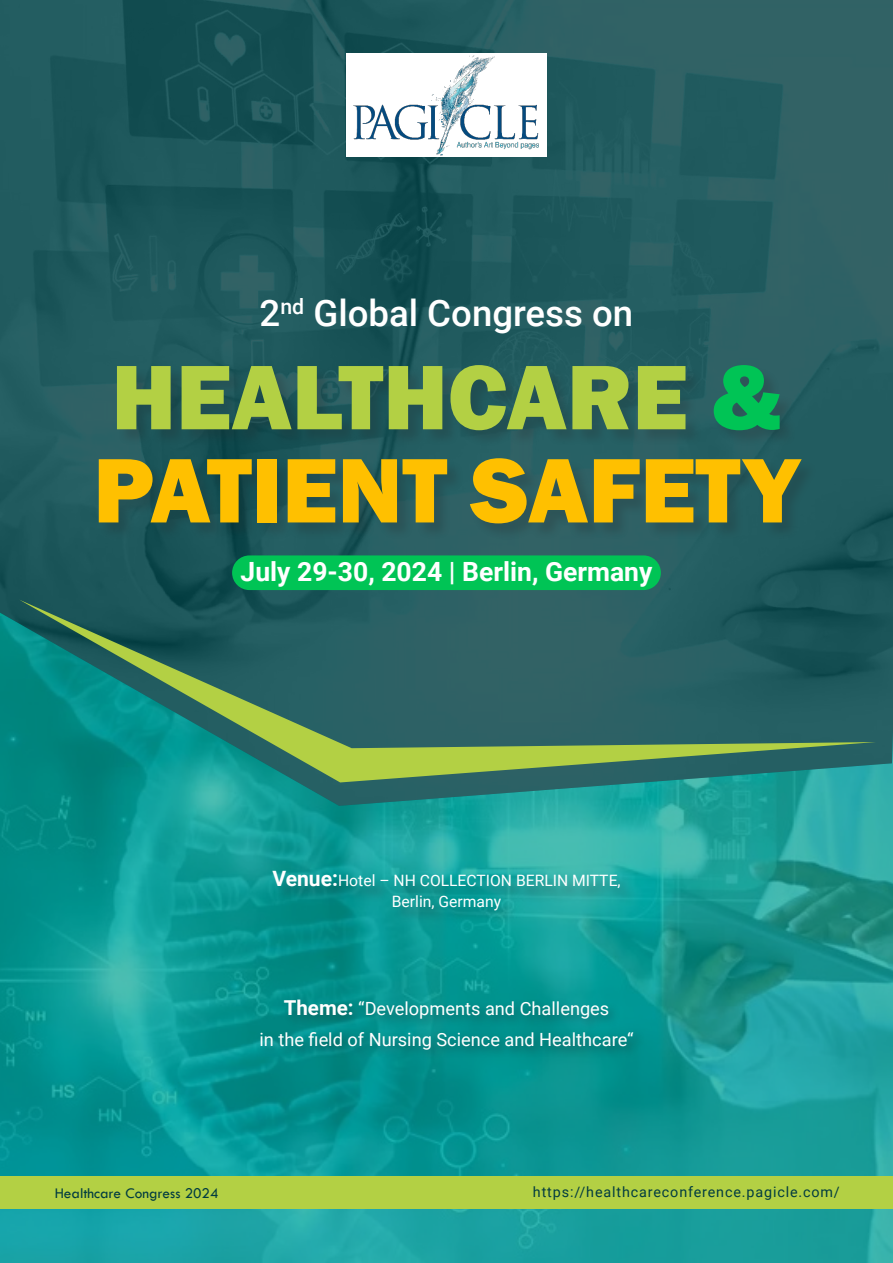
<style>
.page{position:relative;width:893px;height:1263px;background:#fff}
.page>*{position:absolute;margin:0;border:0;box-sizing:border-box;transform-origin:0 0}
.t1{font:800 94.95px/93.2px "Franklin Gothic";color:#ffc000}
.t2{font:500 36.6px "Roboto";color:#fff}
.t3{font:700 26.55px "Roboto";color:#fff}
.t4{font:18.15px "Roboto";color:#fff}
.t5{font:15.75px "Roboto";color:#fff}
.t6{font:15.3px "Tw Cen";color:#023c40}
.t7{font:14.4px "Roboto";letter-spacing:.06em;color:#023c40}
.s1{color:#b3d044}
.s2{color:#00c455}
.s3{font-weight:700;font-size:21.15px}
.s4{font-weight:700;font-size:20.55px}
</style>
<div class="page">
<img style="left:0;top:806px;width:893px;height:457px">
<div style="left:0;top:1176px;width:893px;height:33px;background:#b3d044"></div>
<img style="left:0;top:0;width:893px;height:806px">
<svg style="left:19px;top:600px;width:857px;height:182px;background:#2f7064"></svg>
<div style="left:256px;top:995px;width:390px;height:67px;background:#231f20;opacity:.25"></div>
<div style="left:100px;top:366px;width:718px;height:175px;background:#231f20;opacity:.2"></div>
<div style="left:273px;top:871px;width:364px;height:56px;background:#231f20;opacity:.25"></div>
<img style="left:346px;top:54px;width:201px;height:103px">
<div style="left:232px;top:555px;width:429px;height:35px;background:#00c455;border-radius:17px"></div>
<p class="t2" style="left:260px;top:287px;width:375px">2<sup>nd</sup> Global Congress on</p>
<p class="t1" style="left:93px;top:351px;width:708px"><span class="s1">HEALTHCARE</span> <span class="s2">&amp;<br></span>PATIENT SAFETY</p>
<p class="t3" style="left:241px;top:553px;width:413px">July 29-30, 2024 | Berlin, Germany</p>
<p class="t5" style="left:272px;top:869px;width:350px"><span class="s3">Venue:</span>Hotel – NH COLLECTION BERLIN MITTE,</p>
<p class="t5" style="left:392px;top:890px;width:111px">Berlin, Germany</p>
<p class="t4" style="left:284px;top:996px;width:327px"><span class="s4">Theme:</span> “Developments and Challenges</p>
<p class="t4" style="left:259px;top:1026px;width:376px">in the field of Nursing Science and Healthcare“</p>
<p class="t6" style="left:55px;top:1184px;width:165px">Healthcare Congress 2024</p>
<p class="t7" style="left:533px;top:1182px;width:308px">https://healthcareconference.pagicle.com/</p>
</div>
